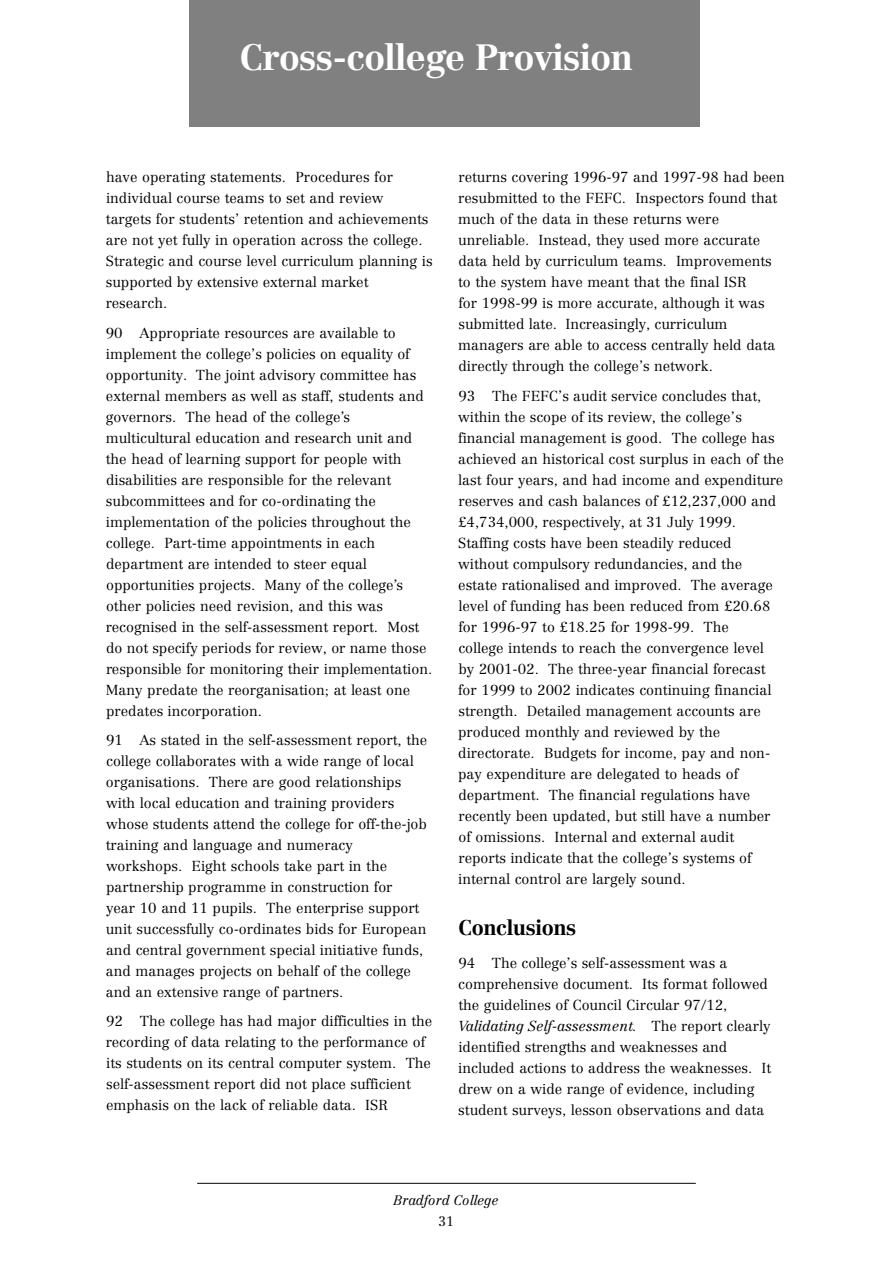
<style>
.page{position:relative;width:893px;height:1263px;background:#fff}
.page>*{position:absolute;margin:0;border:0;box-sizing:border-box;transform-origin:0 0}
.t1{font:700 36px "Centennial";color:#fff}
.t2{font:700 21px "Centennial";color:#000}
.t3{font:300 14.25px/21px "Centennial";color:#000}
.t4{font:italic 300 13.5px "Centennial";color:#000}
.t5{font:300 13.5px "Centennial";color:#000}
.s1{font-style:italic}
</style>
<div class="page">
<hr style="left:197px;top:1183px;width:498px;height:1px;background:#000">
<div style="left:189px;top:0;width:510px;height:126px;background:#808080"></div>
<h1 class="t1" style="left:240px;top:43px;width:394px">Cross-college Provision</h1>
<p class="t3" style="left:106px;top:167px;width:328px">have operating statements. Procedures for individual course teams to set and review<br>targets for students’ retention and achievements are not yet fully in operation across the college.<br>Strategic and course level curriculum planning is supported by extensive external market research.</p>
<p class="t3" style="left:106px;top:323px;width:328px">90 Appropriate resources are available to implement the college’s policies on equality of opportunity. The joint advisory committee has external members as well as staff, students and governors. The head of the college’s multicultural education and research unit and the head of learning support for people with disabilities are responsible for the relevant subcommittees and for co-ordinating the implementation of the policies throughout the college. Part-time appointments in each department are intended to steer equal opportunities projects. Many of the college’s other policies need revision, and this was recognised in the self-assessment report. Most do not specify periods for review, or name those responsible for monitoring their implementation.<br>Many predate the reorganisation; at least one predates incorporation.</p>
<p class="t3" style="left:106px;top:730px;width:323px">91 As stated in the self-assessment report, the college collaborates with a wide range of local organisations. There are good relationships with local education and training providers whose students attend the college for off-the-job training and language and numeracy workshops. Eight schools take part in the partnership programme in construction for<br>year 10 and 11 pupils. The enterprise support unit successfully co-ordinates bids for European and central government special initiative funds, and manages projects on behalf of the college and an extensive range of partners.</p>
<p class="t3" style="left:106px;top:1012px;width:328px">92 The college has had major difficulties in the recording of data relating to the performance of its students on its central computer system. The self-assessment report did not place sufficient emphasis on the lack of reliable data. ISR</p>
<p class="t3" style="left:458px;top:167px;width:328px">returns covering 1996-97 and 1997-98 had been resubmitted to the FEFC. Inspectors found that much of the data in these returns were unreliable. Instead, they used more accurate data held by curriculum teams. Improvements to the system have meant that the final ISR<br>for 1998-99 is more accurate, although it was submitted late. Increasingly, curriculum managers are able to access centrally held data directly through the college’s network.</p>
<p class="t3" style="left:458px;top:386px;width:327px">93 The FEFC’s audit service concludes that, within the scope of its review, the college’s financial management is good. The college has achieved an historical cost surplus in each of the last four years, and had income and expenditure reserves and cash balances of £12,237,000 and £4,734,000, respectively, at 31 July 1999.<br>Staffing costs have been steadily reduced without compulsory redundancies, and the estate rationalised and improved. The average level of funding has been reduced from £20.68 for 1996-97 to £18.25 for 1998-99. The<br>college intends to reach the convergence level<br>by 2001-02. The three-year financial forecast for 1999 to 2002 indicates continuing financial strength. Detailed management accounts are produced monthly and reviewed by the directorate. Budgets for income, pay and non&shy;pay expenditure are delegated to heads of department. The financial regulations have recently been updated, but still have a number of omissions. Internal and external audit reports indicate that the college’s systems of internal control are largely sound.</p>
<h2 class="t2" style="left:458px;top:919px;width:119px">Conclusions</h2>
<p class="t3" style="left:458px;top:954px;width:314px">94 The college’s self-assessment was a comprehensive document. Its format followed the guidelines of Council Circular 97/12, <span class="s1">Validating Self-assessment.</span> The report clearly identified strengths and weaknesses and included actions to address the weaknesses. It drew on a wide range of evidence, including student surveys, lesson observations and data</p>
<p class="t4" style="left:393px;top:1194px;width:107px">Bradford College</p>
<p class="t5" style="left:438px;top:1215px;width:17px">31</p>
</div>
